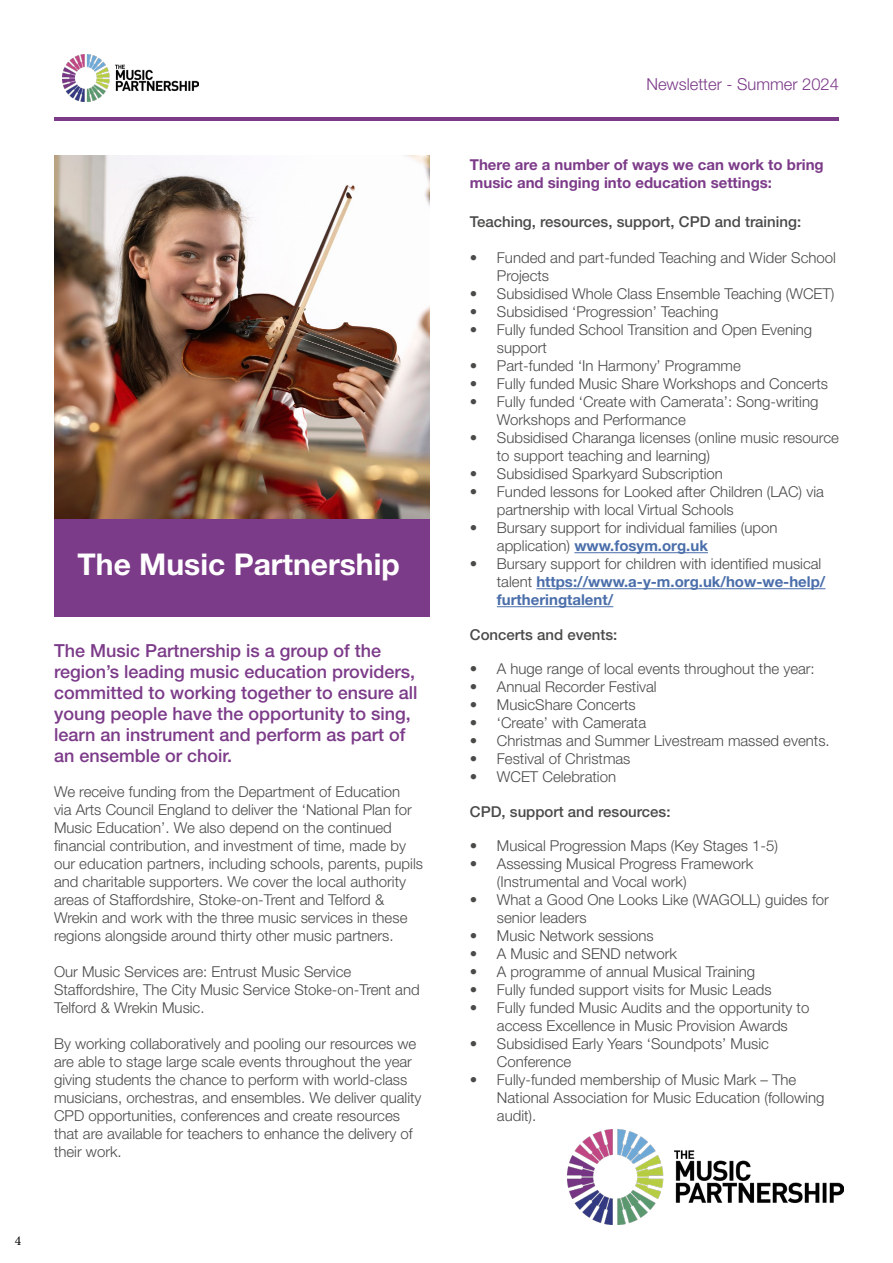
<style>
.page{position:relative;width:893px;height:1263px;background:#fff}
.page>*{position:absolute;margin:0;border:0;box-sizing:border-box;transform-origin:0 0}
.t1{font:700 30px "Helvetica Neue LT Std";color:#fff}
.t2{font:500 18px/21px "Helvetica Neue LT Std";color:#7c3b89}
.t3{font:300 16.5px "Helvetica Neue LT Std";color:#7c3b89}
.t4{font:300 15px/18px "Helvetica Neue LT Std";color:#4a4a49}
.t5{font:700 15px/18px "Helvetica Neue LT Std";color:#4a6eaa}
.t6{font:500 15px "Helvetica Neue LT Std";color:#4a4a49}
.t7{font:700 15px/18px "Helvetica Neue LT Std";color:#7c3b89}
.t8{font:13.5px "Minion Pro";color:#000}
.s1{font-weight:700;color:#4a6eaa}
.s2{font-weight:300;color:#4a4a49}
</style>
<div class="page">
<hr style="left:54px;top:117px;width:785px;height:4px;background:#7c3b89">
<img style="left:54px;top:155px;width:375px;height:364px">
<img style="left:63px;top:54px;width:135px;height:47px">
<div style="left:54px;top:519px;width:375px;height:98px;background:#7c3b89"></div>
<hr style="left:574px;top:552px;width:134px;height:1px;background:#4a6eaa">
<hr style="left:536px;top:588px;width:289px;height:1px;background:#4a6eaa">
<hr style="left:497px;top:606px;width:116px;height:1px;background:#4a6eaa">
<img style="left:568px;top:1129px;width:275px;height:96px">
<p class="t8" style="left:15px;top:1232px;width:8px">4</p>
<h1 class="t1" style="left:78px;top:546px;width:324px">The Music Partnership</h1>
<p class="t2" style="left:54px;top:640px;width:365px">The Music Partnership is a group of the region’s leading music education providers, committed to working together to ensure all young people have the opportunity to sing, learn an instrument and perform as part of an ensemble or choir.</p>
<p class="t4" style="left:54px;top:782px;width:370px">We receive funding from the Department of Education<br>via Arts Council England to deliver the ‘National Plan for Music Education’. We also depend on the continued financial contribution, and investment of time, made by our education partners, including schools, parents, pupils and charitable supporters. We cover the local authority areas of Staffordshire, Stoke-on-Trent and Telford &amp; Wrekin and work with the three music services in these regions alongside around thirty other music partners.</p>
<p class="t4" style="left:54px;top:962px;width:367px">Our Music Services are: Entrust Music Service<br>Staffordshire, The City Music Service Stoke-on-Trent and<br>Telford &amp; Wrekin Music.</p>
<p class="t4" style="left:54px;top:1034px;width:369px">By working collaboratively and pooling our resources we are able to stage large scale events throughout the year giving students the chance to perform with world-class musicians, orchestras, and ensembles. We deliver quality CPD opportunities, conferences and create resources that are available for teachers to enhance the delivery of their work.</p>
<p class="t3" style="left:646px;top:74px;width:194px">Newsletter - Summer 2024</p>
<p class="t7" style="left:470px;top:155px;width:355px">There are a number of ways we can work to bring music and singing into education settings:</p>
<p class="t6" style="left:470px;top:213px;width:333px">Teaching, resources, support, CPD and training:</p>
<p class="t4" style="left:497px;top:249px;width:341px;text-indent:-27px">• Funded and part-funded Teaching and Wider School<br>Projects</p>
<p class="t4" style="left:470px;top:285px;width:366px">• Subsidised Whole Class Ensemble Teaching (WCET)</p>
<p class="t4" style="left:470px;top:303px;width:250px">• Subsidised ‘Progression’ Teaching</p>
<p class="t4" style="left:497px;top:321px;width:317px;text-indent:-27px">• Fully funded School Transition and Open Evening support</p>
<p class="t4" style="left:470px;top:357px;width:272px">• Part-funded ‘In Harmony’ Programme</p>
<p class="t4" style="left:470px;top:375px;width:360px">• Fully funded Music Share Workshops and Concerts</p>
<p class="t4" style="left:497px;top:393px;width:323px;text-indent:-27px">• Fully funded ‘Create with Camerata’: Song-writing<br>Workshops and Performance</p>
<p class="t4" style="left:497px;top:429px;width:344px;text-indent:-27px">• Subsidised Charanga licenses (online music resource to support teaching and learning)</p>
<p class="t4" style="left:470px;top:465px;width:255px">• Subsidised Sparkyard Subscription</p>
<p class="t4" style="left:497px;top:483px;width:329px;text-indent:-27px">• Funded lessons for Looked after Children (LAC) via partnership with local Virtual Schools</p>
<p class="t4" style="left:497px;top:519px;width:282px;text-indent:-27px">• Bursary support for individual families (upon application) <span class="s1">www.fosym.org.uk</span></p>
<p class="t5" style="left:497px;top:554px;width:330px;text-indent:-27px"><span class="s2">• Bursary support for children with identified musical talent</span> https://www.a-y-m.org.uk/how-we-help/ furtheringtalent/</p>
<p class="t6" style="left:470px;top:625px;width:149px">Concerts and events:</p>
<p class="t4" style="left:470px;top:660px;width:346px">• A huge range of local events throughout the year:</p>
<p class="t4" style="left:470px;top:678px;width:188px">• Annual Recorder Festival</p>
<p class="t4" style="left:470px;top:696px;width:167px">• MusicShare Concerts</p>
<p class="t4" style="left:470px;top:714px;width:178px">• ‘Create’ with Camerata</p>
<p class="t4" style="left:470px;top:732px;width:361px">• Christmas and Summer Livestream massed events.</p>
<p class="t4" style="left:470px;top:750px;width:162px">• Festival of Christmas</p>
<p class="t4" style="left:470px;top:768px;width:148px">• WCET Celebration</p>
<p class="t6" style="left:470px;top:802px;width:202px">CPD, support and resources:</p>
<p class="t4" style="left:470px;top:837px;width:310px">• Musical Progression Maps (Key Stages 1-5)</p>
<p class="t4" style="left:497px;top:855px;width:258px;text-indent:-27px">• Assessing Musical Progress Framework (Instrumental and Vocal work)</p>
<p class="t4" style="left:497px;top:891px;width:334px;text-indent:-27px">• What a Good One Looks Like (WAGOLL) guides for senior leaders</p>
<p class="t4" style="left:470px;top:927px;width:185px">• Music Network sessions</p>
<p class="t4" style="left:470px;top:945px;width:209px">• A Music and SEND network</p>
<p class="t4" style="left:470px;top:963px;width:287px">• A programme of annual Musical Training</p>
<p class="t4" style="left:470px;top:981px;width:303px">• Fully funded support visits for Music Leads</p>
<p class="t4" style="left:470px;top:999px;width:341px;text-align:center">• Fully funded Music Audits and the opportunity to access Excellence in Music Provision Awards</p>
<p class="t4" style="left:497px;top:1035px;width:273px;text-indent:-27px">• Subsidised Early Years ‘Soundpots’ Music<br>Conference</p>
<p class="t4" style="left:497px;top:1071px;width:329px;text-indent:-27px">• Fully-funded membership of Music Mark – The<br>National Association for Music Education (following audit).</p>
</div>
